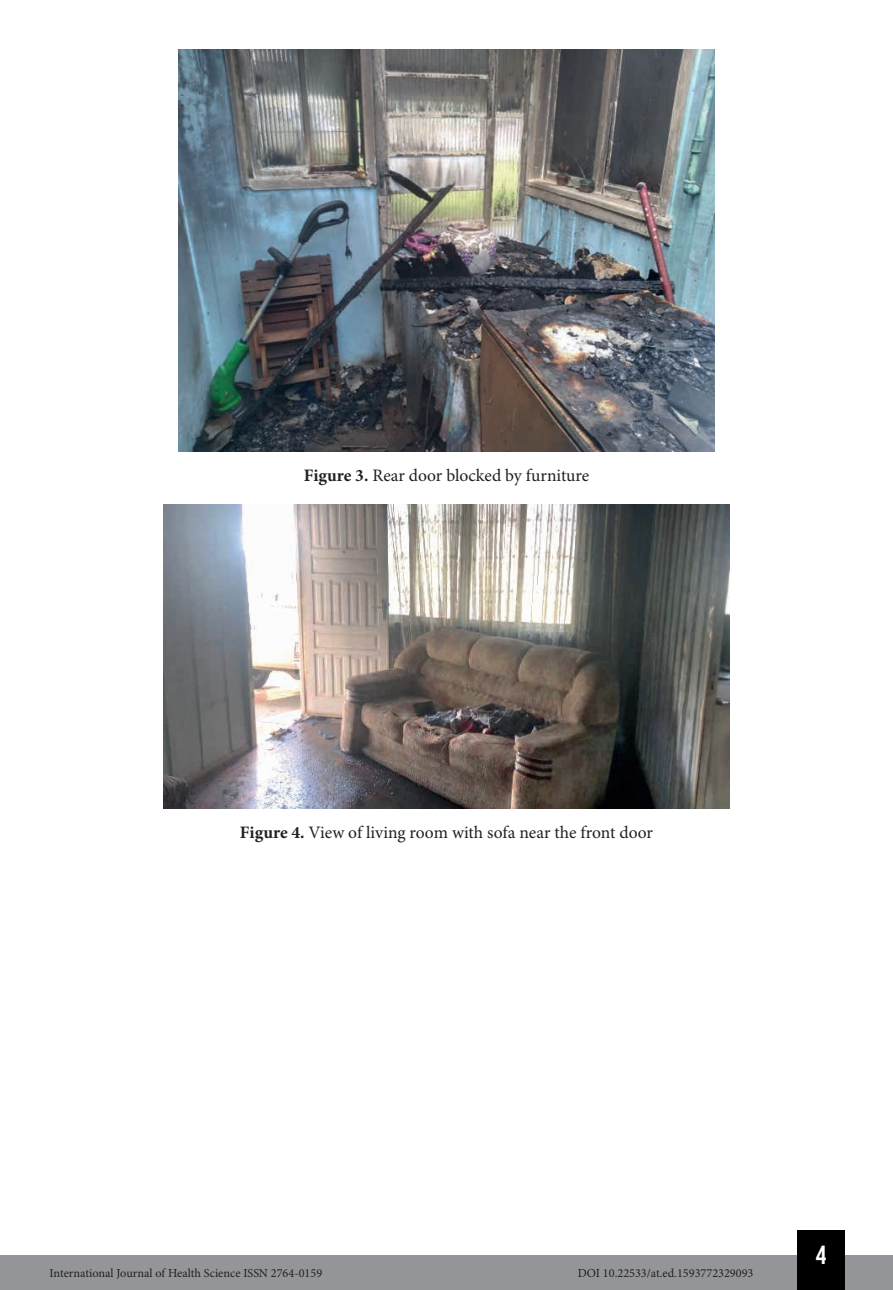
<style>
.page{position:relative;width:893px;height:1290px;background:#fff}
.page>*{position:absolute;margin:0;border:0;box-sizing:border-box;transform-origin:0 0}
.t1{font:26.25px "Bebas Kai";color:#fff}
.t2{font:17.5px "Minion Pro";color:#231f20}
.t3{font:12.25px "Minion Pro";color:#231f20}
.s1{font-weight:700}
</style>
<div class="page">
<div style="left:0;top:1255px;width:893px;height:35px;background:#939598"></div>
<div style="left:797px;top:1230px;width:48px;height:60px;background:#000"></div>
<img style="left:178px;top:50px;width:537px;height:402px">
<img style="left:164px;top:504px;width:565px;height:304px">
<p class="t2" style="left:304px;top:465px;width:287px"><span class="s1">Figure 3.</span> Rear door blocked by furniture</p>
<p class="t2" style="left:240px;top:822px;width:414px"><span class="s1">Figure 4.</span> View of living room with sofa near the front door</p>
<p class="t3" style="left:50px;top:1266px;width:274px">International Journal of Health Science ISSN 2764-0159</p>
<p class="t3" style="left:578px;top:1266px;width:177px">DOI 10.22533/at.ed.1593772329093</p>
<h1 class="t1" style="left:816px;top:1241px;width:12px">4</h1>
</div>
